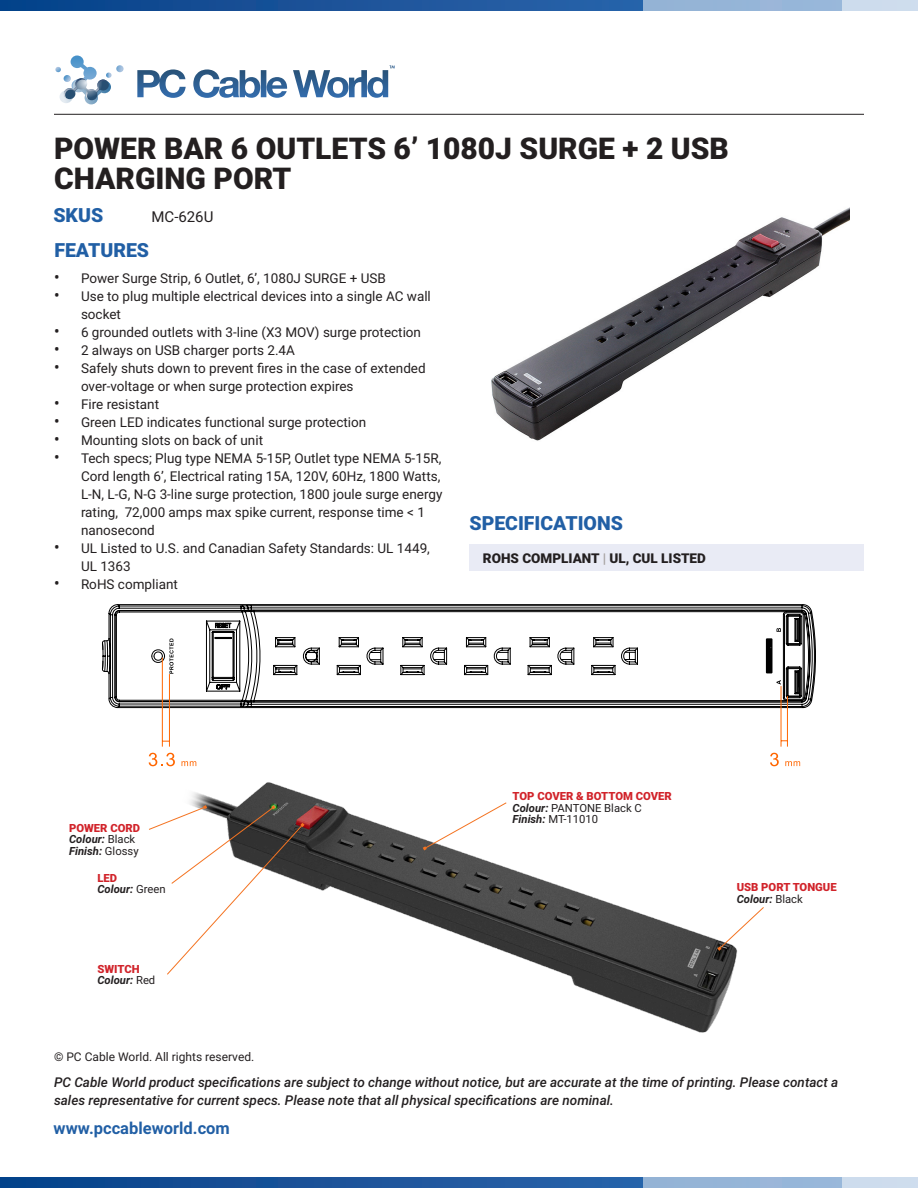
<style>
.page{position:relative;width:918px;height:1188px;background:#fff}
.page>*{position:absolute;margin:0;border:0;box-sizing:border-box;transform-origin:0 0}
.Product_Title{font:900 30px/30px "Roboto";color:#231f20}
.t1{font:900 19.5px "Roboto";color:#215fa5}
.t2{font:700 16.5px "Roboto";color:#215fa5}
.SKU{font:15px "Roboto";color:#231f20}
.t3{font:13.5px/18px "Roboto";color:#231f20}
.t4{font:italic 500 13.5px/18px "Roboto";color:#231f20}
.t5{font:900 13.5px "Roboto";color:#231f20}
.t6{font:12px "Roboto";color:#231f20}
.t7{font:italic 700 11.25px "Roboto";color:#231f20}
.t8{font:900 11.25px "Roboto";color:#d1232a}
.t9{font:11.25px "Roboto";color:#231f20}
.s1{font-size:16.5px}
.s2{color:#a7a2a0}
.s3{font-weight:400;font-style:normal}
.s4{font-weight:700;font-style:italic}
</style>
<div class="page">
<svg style="left:0;top:0;width:644px;height:11px;background:#195299"></svg>
<svg style="left:55px;top:55px;width:69px;height:50px"></svg>
<svg style="left:137px;top:65px;width:258px;height:33px"></svg>
<div style="left:644px;top:0;width:274px;height:11px;background:#95b5d8"></div>
<div style="left:842px;top:0;width:76px;height:11px;background:#cddced"></div>
<svg style="left:0;top:1177px;width:643px;height:11px;background:#185299"></svg>
<div style="left:643px;top:1177px;width:275px;height:11px;background:#95b5d8"></div>
<div style="left:842px;top:1177px;width:76px;height:11px;background:#cddced"></div>
<hr style="left:54px;top:114px;width:810px;height:1px;background:#231f20">
<img style="left:491px;top:208px;width:358px;height:233px">
<div style="left:469px;top:544px;width:395px;height:27px;background:#e9ebf5"></div>
<svg style="left:117px;top:611px;width:699px;height:102px"></svg>
<svg style="left:102px;top:604px;width:710px;height:104px"></svg>
<svg style="left:248px;top:611px;width:563px;height:91px"></svg>
<svg style="left:151px;top:612px;width:650px;height:90px"></svg>
<svg style="left:212px;top:623px;width:233px;height:37px"></svg>
<svg style="left:169px;top:639px;width:4px;height:35px"></svg>
<hr style="left:169px;top:674px;width:1px;height:73px;background:#f60">
<hr style="left:162px;top:658px;width:1px;height:89px;background:#f60">
<svg style="left:149px;top:753px;width:26px;height:13px"></svg>
<svg style="left:182px;top:761px;width:14px;height:5px"></svg>
<hr style="left:787px;top:696px;width:1px;height:51px;background:#f60">
<hr style="left:781px;top:686px;width:1px;height:61px;background:#f60">
<svg style="left:770px;top:753px;width:9px;height:13px"></svg>
<svg style="left:785px;top:761px;width:15px;height:5px"></svg>
<img style="left:169px;top:766px;width:569px;height:267px">
<svg style="left:717px;top:907px;width:47px;height:44px"></svg>
<svg style="left:423px;top:802px;width:84px;height:48px"></svg>
<svg style="left:149px;top:805px;width:156px;height:170px"></svg>
<p class="Product_Title" style="left:54px;top:132px;width:677px">POWER BAR 6 OUTLETS 6’ 1080J SURGE + 2 USB<br>CHARGING PORT</p>
<p class="t1" style="left:53px;top:202px;width:51px">SKUS</p>
<p class="SKU" style="left:151px;top:206px;width:63px">MC-626U</p>
<p class="t1" style="left:54px;top:236px;width:96px">FEATURES</p>
<p class="t3" style="left:54px;top:269px;width:333px"><span class="s1">•</span> Power Surge Strip, 6 Outlet, 6’, 1080J SURGE + USB</p>
<p class="t3" style="left:81px;top:287px;width:351px;text-indent:-27px"><span class="s1">•</span> Use to plug multiple electrical devices into a single AC wall socket</p>
<p class="t3" style="left:54px;top:323px;width:369px"><span class="s1">•</span> 6 grounded outlets with 3-line (X3 MOV) surge protection</p>
<p class="t3" style="left:54px;top:341px;width:242px"><span class="s1">•</span> 2 always on USB charger ports 2.4A</p>
<p class="t3" style="left:81px;top:359px;width:346px;text-indent:-27px"><span class="s1">•</span> Safely shuts down to prevent fires in the case of extended over-voltage or when surge protection expires</p>
<p class="t3" style="left:54px;top:395px;width:107px"><span class="s1">•</span> Fire resistant</p>
<p class="t3" style="left:54px;top:413px;width:314px"><span class="s1">•</span> Green LED indicates functional surge protection</p>
<p class="t3" style="left:54px;top:431px;width:211px"><span class="s1">•</span> Mounting slots on back of unit</p>
<p class="t3" style="left:81px;top:449px;width:363px;text-indent:-27px"><span class="s1">•</span> Tech specs; Plug type NEMA 5-15P, Outlet type NEMA 5-15R, Cord length 6’, Electrical rating 15A, 120V, 60Hz, 1800 Watts, L-N, L-G, N-G 3-line surge protection, 1800 joule surge energy rating, 72,000 amps max spike current, response time &lt; 1 nanosecond</p>
<p class="t3" style="left:81px;top:539px;width:350px;text-indent:-27px"><span class="s1">•</span> UL Listed to U.S. and Canadian Safety Standards: UL 1449,<br>UL 1363</p>
<p class="t3" style="left:54px;top:575px;width:125px"><span class="s1">•</span> RoHS compliant</p>
<p class="t1" style="left:469px;top:509px;width:155px">SPECIFICATIONS</p>
<p class="t5" style="left:483px;top:548px;width:224px">ROHS COMPLIANT <span class="s2">|</span> UL, CUL LISTED</p>
<p class="t8" style="left:69px;top:820px;width:73px">POWER CORD</p>
<p class="t7" style="left:69px;top:832px;width:68px">Colour: <span class="s3">Black</span></p>
<p class="t7" style="left:69px;top:843px;width:71px">Finish: <span class="s3">Glossy</span></p>
<p class="t8" style="left:97px;top:870px;width:21px">LED</p>
<p class="t7" style="left:97px;top:881px;width:70px">Colour: <span class="s3">Green</span></p>
<p class="t8" style="left:97px;top:961px;width:44px">SWITCH</p>
<p class="t7" style="left:97px;top:972px;width:59px">Colour: <span class="s3">Red</span></p>
<p class="t6" style="left:54px;top:1048px;width:202px">© PC Cable World. All rights reserved.</p>
<p class="t8" style="left:513px;top:788px;width:161px">TOP COVER &amp; BOTTOM COVER</p>
<p class="t9" style="left:513px;top:800px;width:131px"><span class="s4">Colour:</span> PANTONE Black C</p>
<p class="t9" style="left:513px;top:811px;width:87px"><span class="s4">Finish:</span> MT-11010</p>
<p class="t8" style="left:737px;top:879px;width:102px">USB PORT TONGUE</p>
<p class="t7" style="left:737px;top:891px;width:68px">Colour: <span class="s3">Black</span></p>
<p class="t4" style="left:54px;top:1073px;width:786px">PC Cable World product specifications are subject to change without notice, but are accurate at the time of printing. Please contact a sales representative for current specs. Please note that all physical specifications are nominal.</p>
<p class="t2" style="left:54px;top:1117px;width:178px">www.pccableworld.com</p>
</div>
